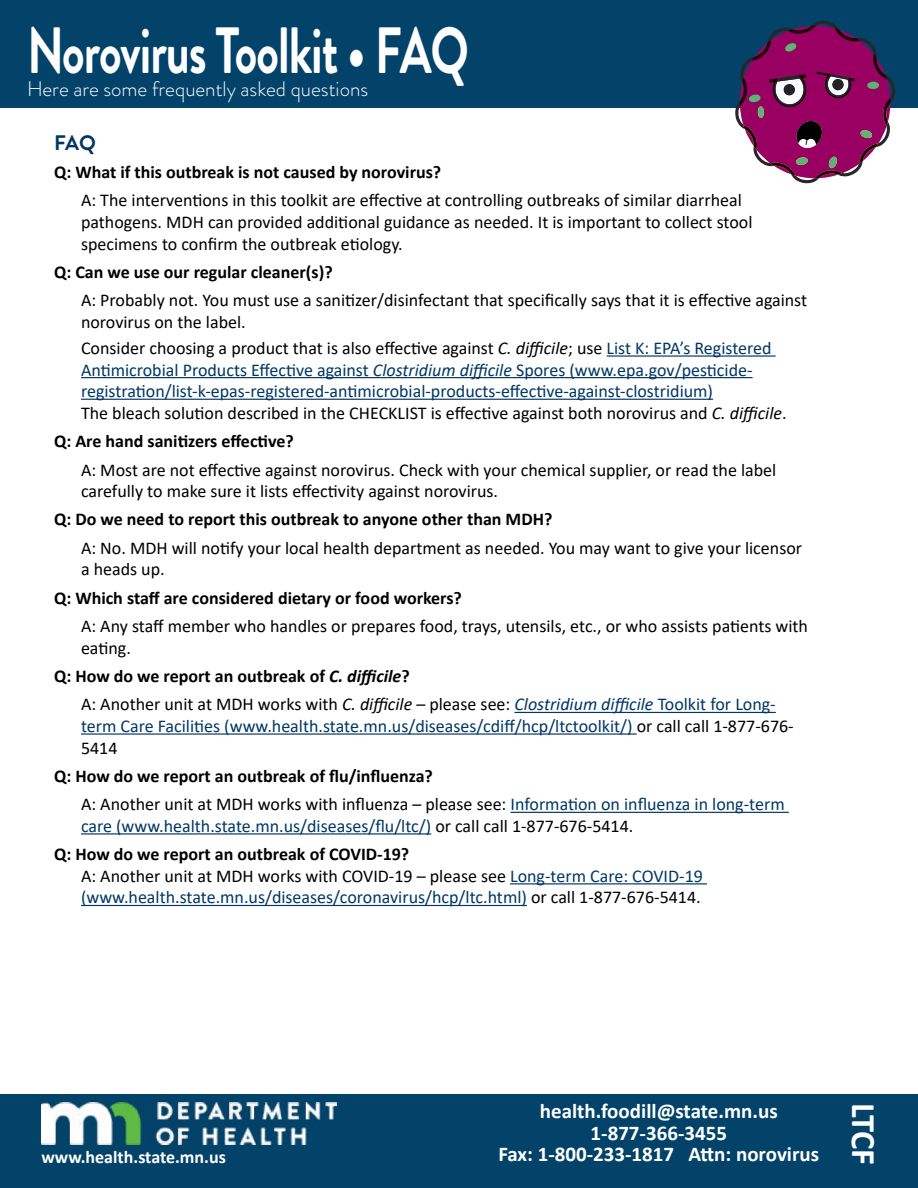
<style>
.page{position:relative;width:918px;height:1188px;background:#fff}
.page>*{position:absolute;margin:0;border:0;box-sizing:border-box;transform-origin:0 0}
.t1{font:700 65.25px "Brandon Grotesque";letter-spacing:-.02em;color:#fff;scale:.74 1}
.t2{font:700 34.5px "Calibri";color:#fff}
.t3{font:700 21px/21.8px "Calibri";color:#fff;text-align:center}
.t4{font:300 21px "Brandon Grotesque";color:#fff}
.t5{font:700 21px "Brandon Grotesque";color:#003764}
.t6{font:18px/21.6px "Calibri";color:#003764}
.t7{font:18px/21.6px "Calibri";color:#000}
.t8{font:700 18px "Calibri";color:#000}
.t9{font:700 18px "Calibri";color:#fff}
.s1{color:#000}
.s2{font-style:italic;color:#000}
.s3{font-style:italic}
</style>
<div class="page">
<div style="left:0;top:0;width:918px;height:108px;background:#03436a"></div>
<hr style="left:607px;top:355px;width:169px;height:2px;background:#003764">
<hr style="left:81px;top:377px;width:672px;height:1px;background:#003764">
<hr style="left:81px;top:399px;width:632px;height:1px;background:#003764">
<hr style="left:515px;top:712px;width:261px;height:1px;background:#003764">
<hr style="left:81px;top:733px;width:556px;height:2px;background:#003764">
<hr style="left:511px;top:812px;width:278px;height:1px;background:#003764">
<hr style="left:81px;top:833px;width:350px;height:2px;background:#003764">
<hr style="left:510px;top:883px;width:197px;height:1px;background:#003764">
<hr style="left:81px;top:905px;width:446px;height:1px;background:#003764">
<svg style="left:735px;top:20px;width:160px;height:163px"></svg>
<div style="left:0;top:1094px;width:918px;height:94px;background:#03436a"></div>
<img style="left:41px;top:1102px;width:296px;height:42px">
<h2 class="t1" style="left:27px;top:5px;width:599px">Norovirus Toolkit • FAQ</h2>
<p class="t4" style="left:27px;top:74px;width:343px">Here are some frequently asked questions</p>
<h3 class="t5" style="left:54px;top:128px;width:43px">FAQ</h3>
<p class="t8" style="left:54px;top:159px;width:389px">Q: What if this outbreak is not caused by norovirus?</p>
<p class="t7" style="left:81px;top:189px;width:673px">A: The interventions in this toolkit are effective at controlling outbreaks of similar diarrheal pathogens. MDH can provided additional guidance as needed. It is important to collect stool specimens to confirm the outbreak etiology.</p>
<p class="t8" style="left:54px;top:259px;width:280px">Q: Can we use our regular cleaner(s)?</p>
<p class="t7" style="left:81px;top:289px;width:728px">A: Probably not. You must use a sanitizer/disinfectant that specifically says that it is effective against norovirus on the label.</p>
<p class="t6" style="left:81px;top:337px;width:707px"><span class="s1">Consider choosing a product that is also effective against</span> <span class="s2">C. difficile</span><span class="s1">; use</span> List K: EPA’s Registered Antimicrobial Products Effective against <span class="s3">Clostridium difficile</span> Spores (www.epa.gov/pesticide&shy;registration/list-k-epas-registered-antimicrobial-products-effective-against-clostridium)<br><span class="s1">The bleach solution described in the CHECKLIST is effective against both norovirus and</span> <span class="s2">C. difficile</span><span class="s1">.</span></p>
<p class="t8" style="left:54px;top:428px;width:241px">Q: Are hand sanitizers effective?</p>
<p class="t7" style="left:81px;top:458px;width:697px">A: Most are not effective against norovirus. Check with your chemical supplier, or read the label carefully to make sure it lists effectivity against norovirus.</p>
<p class="t8" style="left:54px;top:507px;width:500px">Q: Do we need to report this outbreak to anyone other than MDH?</p>
<p class="t7" style="left:81px;top:537px;width:723px">A: No. MDH will notify your local health department as needed. You may want to give your licensor a heads up.</p>
<p class="t8" style="left:54px;top:585px;width:409px">Q: Which staff are considered dietary or food workers?</p>
<p class="t7" style="left:81px;top:615px;width:729px">A: Any staff member who handles or prepares food, trays, utensils, etc., or who assists patients with eating.</p>
<p class="t8" style="left:54px;top:663px;width:357px">Q: How do we report an outbreak of <span class="s3">C. difficile</span>?</p>
<p class="t6" style="left:81px;top:693px;width:714px"><span class="s1">A: Another unit at MDH works with</span> <span class="s2">C. difficile</span> <span class="s1">– please see:</span> <span class="s3">Clostridium difficile</span> Toolkit for Long&shy;term Care Facilities (www.health.state.mn.us/diseases/cdiff/hcp/ltctoolkit/) <span class="s1">or call call 1-877-676-<br>5414</span></p>
<p class="t8" style="left:54px;top:763px;width:380px">Q: How do we report an outbreak of flu/influenza?</p>
<p class="t6" style="left:81px;top:793px;width:705px"><span class="s1">A: Another unit at MDH works with influenza – please see:</span> Information on influenza in long-term care (www.health.state.mn.us/diseases/flu/ltc/) <span class="s1">or call call 1-877-676-5414.</span></p>
<p class="t8" style="left:54px;top:842px;width:357px">Q: How do we report an outbreak of COVID-19?</p>
<p class="t6" style="left:81px;top:865px;width:623px"><span class="s1">A: Another unit at MDH works with COVID-19 – please see</span> Long-term Care: COVID-19 (www.health.state.mn.us/diseases/coronavirus/hcp/ltc.html) <span class="s1">or call 1-877-676-5414.</span></p>
<p class="t9" style="left:41px;top:1145px;width:186px">www.health.state.mn.us</p>
<p class="t3" style="left:498px;top:1100px;width:322px">health.foodill@state.mn.us<br>1-877-366-3455<br>Fax: 1-800-233-1817 Attn: norovirus</p>
<h2 class="t2" style="left:888px;top:1103px;width:64px;rotate:90deg">LTCF</h2>
</div>
